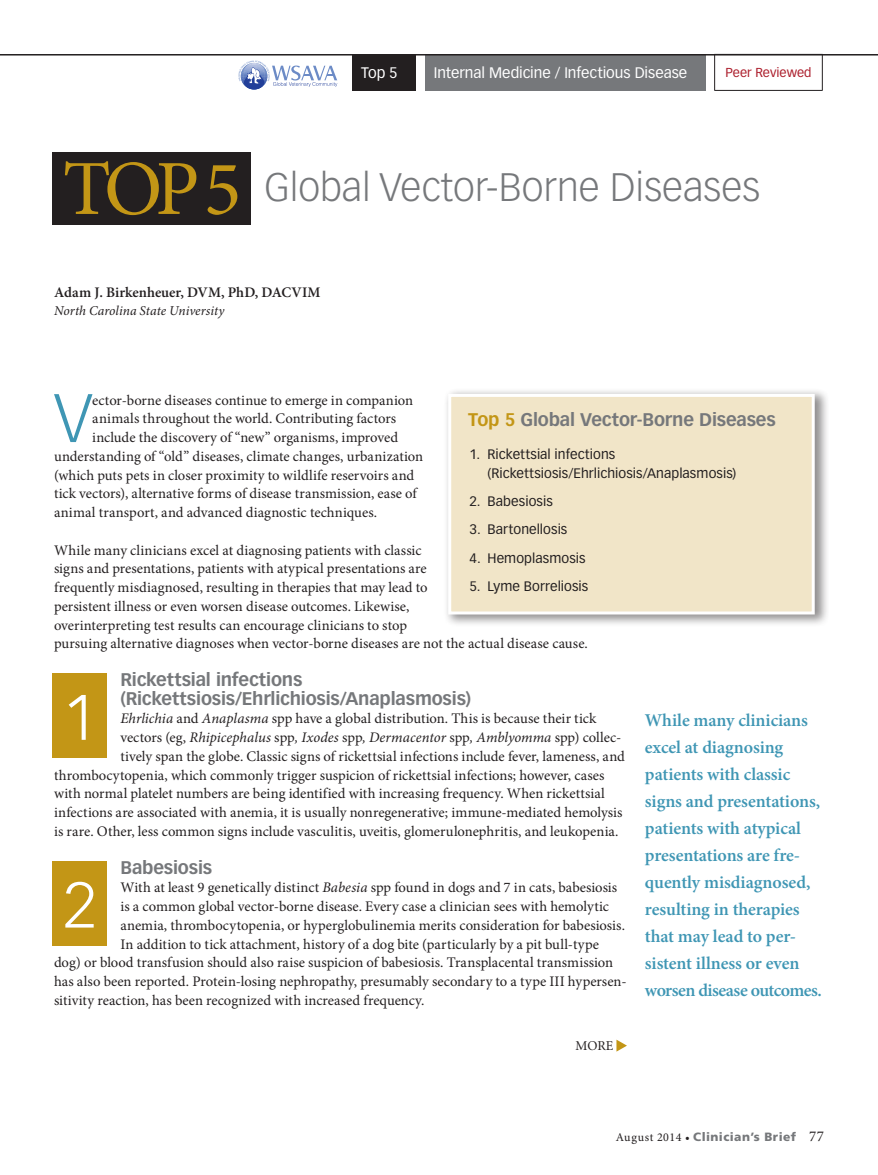
<style>
.page{position:relative;width:878px;height:1175px;background:#fff}
.page>*{position:absolute;margin:0;border:0;box-sizing:border-box;transform-origin:0 0}
.t1{font:78px "Minion Pro";color:#c39616}
.Body_Minion_Pro{font:300 67.35px "Vectora LT Std";color:#3f96b4}
.t2{font:300 63px "Vectora LT Std";color:#fff}
.Head_article{font:300 39px "Vectora LT Std";color:#76787b}
.Pullquote{font:600 18px/27px "Minion Pro";letter-spacing:-.005em;color:#3f96b4}
.Head_A{font:700 18px/18.8px "Vectora LT Std";letter-spacing:-.01em;color:#76787b}
.department{font:15px "Vectora LT Std";color:#fff}
.Body_Minion_Pro-2{font:14.7px/18.8px "Minion Pro";color:#231f20}
.Body_Minion_Pro-3{font:italic 14.7px "Minion Pro";color:#231f20}
.Byline{font:600 14.7px "Minion Pro";letter-spacing:-.005em;color:#231f20}
.Sidebar_Text{font:13.5px/19.2px "Vectora LT Std";letter-spacing:.005em;color:#231f20}
.Byline_Affiliation{font:italic 13.5px "Minion Pro";color:#231f20}
.t3{font:13.5px "Minion";color:#231f20}
.t4{font:12.75px "Vectora LT Std";color:#ac1e2c}
.t5{font:900 12px "Frutiger";letter-spacing:.035em;color:#76787b}
.s1{color:#c39616}
.s2{font-style:italic}
.s3{font-style:normal}
.s4{font-family:"Minion Pro";font-weight:400;color:#231f20}
.s5{font-family:"Minion Pro";font-weight:400;font-size:15px;color:#231f20}
</style>
<div class="page">
<div style="left:352px;top:54px;width:64px;height:36px;background:#231f20"></div>
<div style="left:424px;top:54px;width:281px;height:36px;background:#76787b"></div>
<hr style="left:714px;top:55px;width:1px;height:35px;background:#231f20">
<hr style="left:821px;top:55px;width:1px;height:35px;background:#231f20">
<hr style="left:714px;top:90px;width:108px;height:1px;background:#231f20">
<hr style="left:0;top:54px;width:878px;height:2px;background:#231f20">
<svg style="left:616px;top:1039px;width:11px;height:12px"></svg>
<div style="left:443px;top:387px;width:386px;height:240px;background:#231f20;opacity:.5"></div>
<div style="left:448px;top:394px;width:366px;height:220px;background:#f1e5c8;border:3px solid #fff"></div>
<div style="left:53px;top:153px;width:198px;height:72px;background:#231f20"></div>
<div style="left:53px;top:673px;width:54px;height:84px;background:#c39616"></div>
<div style="left:53px;top:860px;width:54px;height:85px;background:#c39616"></div>
<svg style="left:238px;top:60px;width:99px;height:29px"></svg>
<p class="department" style="left:361px;top:64px;width:38px">Top 5</p>
<p class="department" style="left:434px;top:64px;width:255px">Internal Medicine / Infectious Disease</p>
<p class="t4" style="left:725px;top:65px;width:88px">Peer Reviewed</p>
<p class="t1" style="left:63px;top:137px;width:180px">TOP 5</p>
<p class="Head_article" style="left:264px;top:164px;width:497px">Global Vector-Borne Diseases</p>
<p class="Byline" style="left:54px;top:282px;width:268px">Adam J. Birkenheuer, DVM, PhD, DACVIM</p>
<p class="Byline_Affiliation" style="left:54px;top:302px;width:172px">North Carolina State University</p>
<p class="Body_Minion_Pro" style="left:54px;top:379px;width:40px">V</p>
<p class="Body_Minion_Pro-2" style="left:92px;top:390px;width:322px">ector-borne diseases continue to emerge in companion</p>
<p class="Head_A" style="left:468px;top:410px;width:309px"><span class="s1">Top 5</span> Global Vector-Borne Diseases</p>
<p class="Body_Minion_Pro-2" style="left:92px;top:409px;width:305px">animals throughout the world. Contributing factors</p>
<p class="Body_Minion_Pro-2" style="left:92px;top:428px;width:307px">include the discovery of “new” organisms, improved</p>
<p class="Body_Minion_Pro-2" style="left:54px;top:447px;width:370px">understanding of “old” diseases, climate changes, urbanization</p>
<p class="Body_Minion_Pro-2" style="left:54px;top:465px;width:362px">(which puts pets in closer proximity to wildlife reservoirs and</p>
<p class="Body_Minion_Pro-2" style="left:54px;top:484px;width:364px">tick vectors), alternative forms of disease transmission, ease of</p>
<p class="Body_Minion_Pro-2" style="left:54px;top:503px;width:324px">animal transport, and advanced diagnostic techniques.</p>
<p class="Body_Minion_Pro-2" style="left:54px;top:540px;width:535px">While many clinicians excel at diagnosing patients with classic<br>signs and presentations, patients with atypical presentations are<br>frequently misdiagnosed, resulting in therapies that may lead to<br>persistent illness or even worsen disease outcomes. Likewise,<br>overinterpreting test results can encourage clinicians to stop<br>pursuing alternative diagnoses when vector-borne diseases are not the actual disease cause.</p>
<p class="Head_A" style="left:120px;top:670px;width:352px">Rickettsial infections (Rickettsiosis/Ehrlichiosis/Anaplasmosis)</p>
<p class="Body_Minion_Pro-2" style="left:120px;top:709px;width:477px"><span class="s2">Ehrlichia</span> and <span class="s2">Anaplasma</span> spp have a global distribution. This is because their tick</p>
<p class="Body_Minion_Pro-3" style="left:120px;top:727px;width:502px"><span class="s3">vectors (eg,</span> Rhipicephalus <span class="s3">spp</span>, Ixodes <span class="s3">spp</span>, Dermacentor <span class="s3">spp</span>, Amblyomma <span class="s3">spp) collec-</span></p>
<p class="Body_Minion_Pro-2" style="left:120px;top:747px;width:506px">tively span the globe. Classic signs of rickettsial infections include fever, lameness, and</p>
<p class="Body_Minion_Pro-2" style="left:54px;top:765px;width:552px">thrombocytopenia, which commonly trigger suspicion of rickettsial infections; however, cases</p>
<p class="Body_Minion_Pro-2" style="left:54px;top:784px;width:552px">with normal platelet numbers are being identified with increasing frequency. When rickettsial</p>
<p class="Body_Minion_Pro-2" style="left:54px;top:803px;width:570px">infections are associated with anemia, it is usually nonregenerative; immune-mediated hemolysis</p>
<p class="Body_Minion_Pro-2" style="left:54px;top:822px;width:566px">is rare. Other, less common signs include vasculitis, uveitis, glomerulonephritis, and leukopenia.</p>
<p class="Head_A" style="left:120px;top:857px;width:93px">Babesiosis</p>
<p class="Body_Minion_Pro-2" style="left:120px;top:878px;width:498px">With at least 9 genetically distinct <span class="s2">Babesia</span> spp found in dogs and 7 in cats, babesiosis</p>
<p class="Body_Minion_Pro-2" style="left:120px;top:897px;width:490px">is a common global vector-borne disease. Every case a clinician sees with hemolytic</p>
<p class="Body_Minion_Pro-2" style="left:120px;top:915px;width:506px">anemia, thrombocytopenia, or hyperglobulinemia merits consideration for babesiosis.</p>
<p class="Body_Minion_Pro-2" style="left:120px;top:934px;width:480px">In addition to tick attachment, history of a dog bite (particularly by a pit bull-type</p>
<p class="Body_Minion_Pro-2" style="left:54px;top:953px;width:560px">dog) or blood transfusion should also raise suspicion of babesiosis. Transplacental transmission</p>
<p class="Body_Minion_Pro-2" style="left:54px;top:972px;width:574px">has also been reported. Protein-losing nephropathy, presumably secondary to a type III hypersen-</p>
<p class="Body_Minion_Pro-2" style="left:54px;top:990px;width:372px">sitivity reaction, has been recognized with increased frequency.</p>
<p class="Sidebar_Text" style="left:487px;top:445px;width:250px;text-indent:-18px">1. Rickettsial infections (Rickettsiosis/Ehrlichiosis/Anaplasmosis)</p>
<p class="Sidebar_Text" style="left:469px;top:492px;width:85px">2. Babesiosis</p>
<p class="Sidebar_Text" style="left:469px;top:520px;width:99px">3. Bartonellosis</p>
<p class="Sidebar_Text" style="left:469px;top:548px;width:118px">4. Hemoplasmosis</p>
<p class="Sidebar_Text" style="left:469px;top:576px;width:120px">5. Lyme Borreliosis</p>
<p class="t2" style="left:63px;top:681px;width:34px">1</p>
<p class="Pullquote" style="left:645px;top:706px;width:178px">While many clinicians excel at diagnosing patients with classic signs and presentations, patients with atypical presentations are fre&shy;quently misdiagnosed, resulting in therapies that may lead to per&shy;sistent illness or even worsen disease outcomes.</p>
<p class="t2" style="left:63px;top:868px;width:34px">2</p>
<p class="t3" style="left:575px;top:1039px;width:39px">MORE</p>
<p class="t5" style="left:615px;top:1129px;width:210px"><span class="s4">August 2014 •</span> Clinician’s Brief <span class="s5">77</span></p>
</div>
